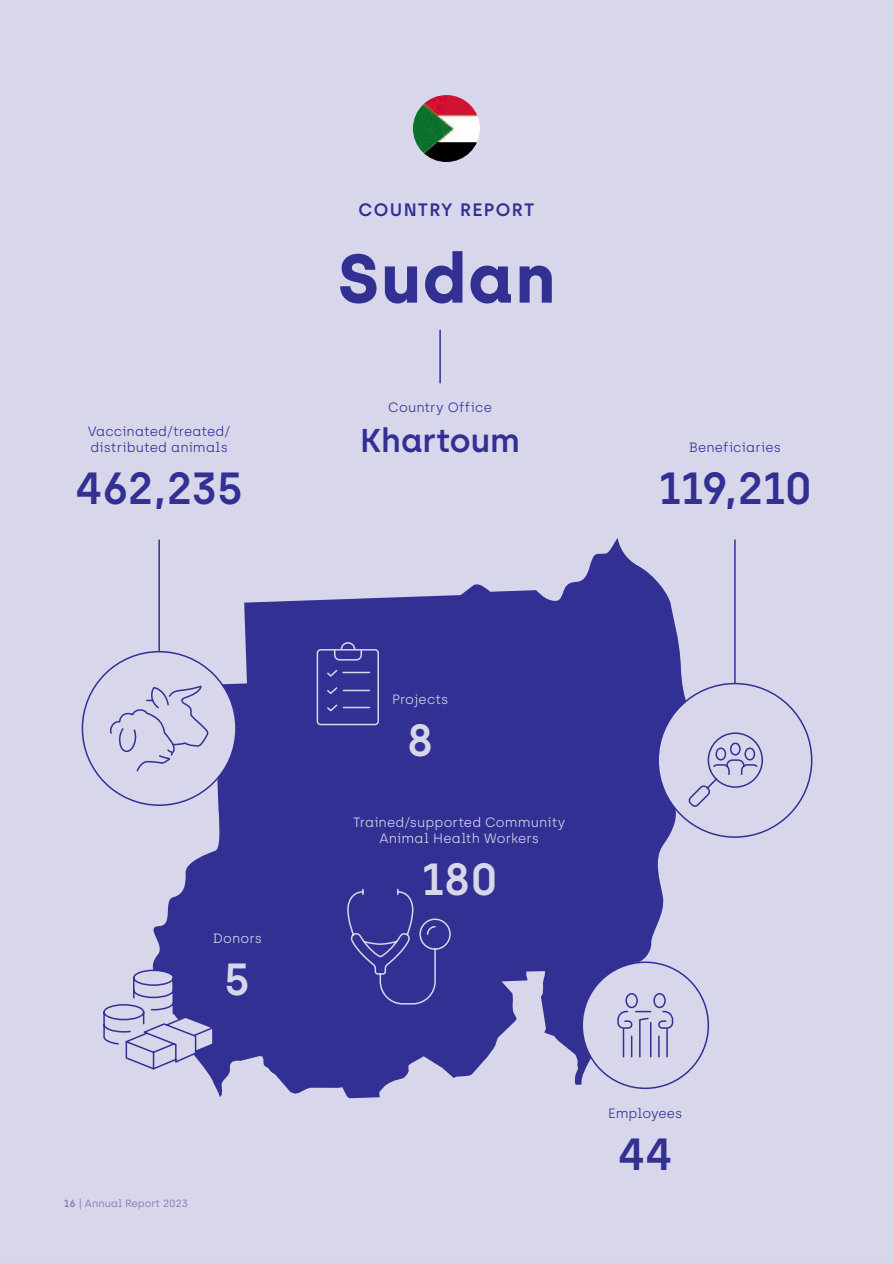
<style>
.page{position:relative;width:893px;height:1263px;background:#d8d6eb}
.page>*{position:absolute;margin:0;border:0;box-sizing:border-box;transform-origin:0 0}
.Einleitung{font:700 68.7px "Archia";letter-spacing:.03em;color:#323092}
.t1{font:600 45px "Archia";letter-spacing:-.035em;color:#323092}
.t2{font:600 45px "Archia";color:#d8d6eb}
.t3{font:600 33px "Archia";letter-spacing:-.01em;color:#323092}
.Einleitung-2{font:600 18px "Archia";letter-spacing:.07em;color:#323092}
.t4{font:300 13.5px/16.2px "Archia";color:#323092}
.t5{font:300 13.5px/16.2px "Archia";letter-spacing:.005em;color:#d8d6eb;text-align:center}
.t6{font:10.5px "Archia";color:#837dbb}
.s1{font-weight:600}
</style>
<div class="page">
<svg style="left:147px;top:538px;width:579px;height:560px;fill:#323092"></svg>
<hr style="left:158px;top:540px;width:2px;height:125px;background:#323092">
<hr style="left:734px;top:540px;width:2px;height:179px;background:#323092">
<div style="left:582px;top:962px;width:126px;height:126px;background:#d8d6eb;border-radius:50%"></div>
<div style="left:658px;top:683px;width:154px;height:154px;background:#d8d6eb;border-radius:50%"></div>
<svg style="left:688px;top:732px;width:75px;height:75px"></svg>
<svg style="left:346px;top:888px;width:105px;height:117px;background:#3c3a97"></svg>
<div style="left:317px;top:649px;width:62px;height:76px;border:2px solid #d8d6eb;border-radius:3px"></div>
<svg style="left:326px;top:641px;width:45px;height:37px;background:#47459d"></svg>
<svg style="left:326px;top:686px;width:44px;height:9px"></svg>
<svg style="left:326px;top:703px;width:44px;height:10px"></svg>
<svg style="left:617px;top:993px;width:57px;height:65px"></svg>
<hr style="left:439px;top:330px;width:2px;height:53px;background:#323092">
<svg style="left:103px;top:966px;width:112px;height:105px"></svg>
<div style="left:82px;top:652px;width:154px;height:153px;background:#d8d6eb;border-radius:50%"></div>
<svg style="left:109px;top:685px;width:100px;height:87px"></svg>
<img style="left:413px;top:95px;width:67px;height:67px;border-radius:33px">
<p class="t4" style="left:88px;top:423px;width:144px">Vaccinated/treated/ distributed animals</p>
<p class="t1" style="left:75px;top:461px;width:170px">462,235</p>
<p class="t5" style="left:213px;top:930px;width:51px">Donors</p>
<p class="t2" style="left:224px;top:952px;width:28px">5</p>
<p class="t6" style="left:64px;top:1197px;width:126px"><span class="s1">16</span> | Annual Report 2023</p>
<p class="Einleitung-2" style="left:358px;top:199px;width:177px">COUNTRY REPORT</p>
<p class="Einleitung" style="left:338px;top:236px;width:219px">Sudan</p>
<p class="t4" style="left:388px;top:399px;width:105px">Country Office</p>
<p class="t3" style="left:360px;top:420px;width:161px">Khartoum</p>
<p class="t5" style="left:392px;top:691px;width:58px">Projects</p>
<p class="t2" style="left:407px;top:713px;width:29px">8</p>
<p class="t5" style="left:353px;top:814px;width:214px">Trained/supported Community<br>Animal Health Workers</p>
<p class="t2" style="left:421px;top:852px;width:78px">180</p>
<p class="t4" style="left:689px;top:439px;width:94px">Beneficiaries</p>
<p class="t1" style="left:658px;top:461px;width:156px">119,210</p>
<p class="t4" style="left:608px;top:1105px;width:76px">Employees</p>
<p class="t1" style="left:618px;top:1127px;width:57px">44</p>
</div>
